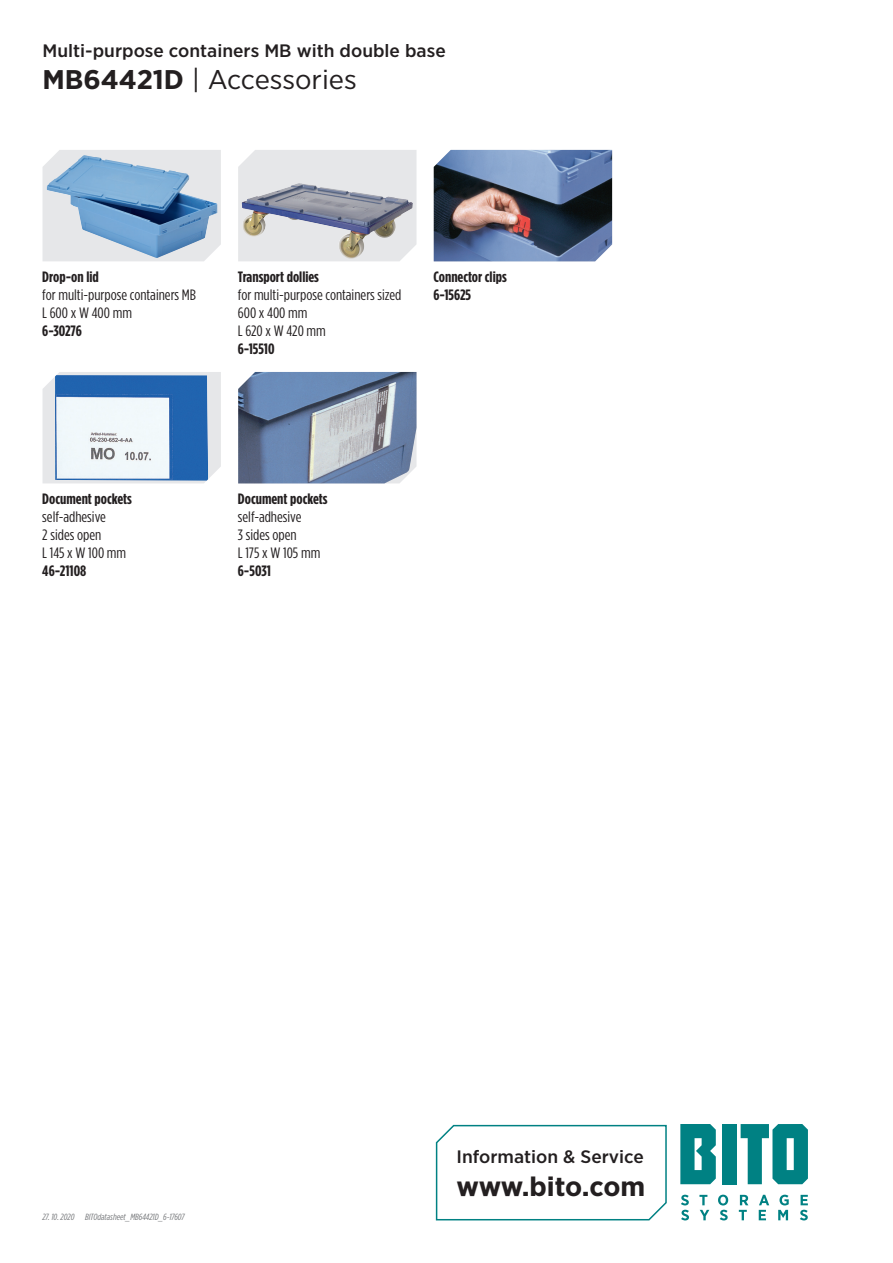
<style>
.page{position:relative;width:893px;height:1263px;background:#fff}
.page>*{position:absolute;margin:0;border:0;box-sizing:border-box;transform-origin:0 0}
.t1{font:27px "Gotham Narrow";color:#231f20;scale:1.1 1}
.t2{font:700 27px "Gotham Narrow";letter-spacing:-.015em;color:#231f20;scale:1.1 1}
.t3{font:500 18px "Gotham Narrow";color:#231f20;scale:1.1 1}
.t4{font:15px/18px "Gotham Condensed";color:#231f20;scale:1.1 1}
.t5{font:700 15px/18px "Gotham Condensed";color:#231f20;scale:1.1 1}
.t6{font:italic 9px "Gotham Condensed";color:#76787b;scale:1.1 1}
.s1{font-weight:700}
</style>
<div class="page">
<div style="left:723px;top:1124px;width:14px;height:60px;background:#008183"></div>
<svg style="left:680px;top:1124px;width:36px;height:60px;background:#229193"></svg>
<svg style="left:741px;top:1124px;width:67px;height:60px"></svg>
<svg style="left:681px;top:1195px;width:8px;height:25px"></svg>
<svg style="left:699px;top:1195px;width:10px;height:25px"></svg>
<svg style="left:718px;top:1195px;width:10px;height:25px"></svg>
<svg style="left:739px;top:1195px;width:9px;height:25px"></svg>
<svg style="left:759px;top:1195px;width:10px;height:25px"></svg>
<svg style="left:778px;top:1195px;width:11px;height:25px"></svg>
<svg style="left:800px;top:1195px;width:8px;height:25px"></svg>
<svg style="left:435px;top:1124px;width:232px;height:97px"></svg>
<img style="left:238px;top:372px;width:178px;height:111px">
<svg style="left:43px;top:372px;width:178px;height:111px;background:#e7e8ea"></svg>
<img style="left:55px;top:375px;width:153px;height:106px">
<img style="left:434px;top:150px;width:178px;height:111px">
<div style="left:238px;top:150px;width:178px;height:111px;background:#e6e7e9"></div>
<img style="left:241px;top:183px;width:172px;height:77px">
<svg style="left:43px;top:150px;width:178px;height:111px;background:#e8e9ea"></svg>
<img style="left:47px;top:155px;width:171px;height:103px">
<p class="t3" style="left:43px;top:39px;width:368px">Multi-purpose containers MB with double base</p>
<h1 class="t1" style="left:43px;top:63px;width:287px"><span class="s1">MB64421D</span> | Accessories</h1>
<p class="t5" style="left:42px;top:268px;width:53px">Drop-on lid</p>
<p class="t4" style="left:42px;top:285px;width:141px">for multi-purpose containers MB<br>L 600 x W 400 mm</p>
<p class="t5" style="left:42px;top:322px;width:38px">6-30276</p>
<p class="t5" style="left:238px;top:268px;width:75px">Transport dollies</p>
<p class="t4" style="left:238px;top:285px;width:150px">for multi-purpose containers sized<br>600 x 400 mm<br>L 620 x W 420 mm</p>
<p class="t5" style="left:238px;top:340px;width:35px">6-15510</p>
<p class="t5" style="left:433px;top:268px;width:68px">Connector clips<br>6-15625</p>
<p class="t5" style="left:42px;top:490px;width:83px">Document pockets</p>
<p class="t4" style="left:42px;top:508px;width:78px">self-adhesive<br>2 sides open<br>L 145 x W 100 mm</p>
<p class="t5" style="left:42px;top:562px;width:42px">46-21108</p>
<p class="t5" style="left:238px;top:490px;width:83px">Document pockets</p>
<p class="t4" style="left:238px;top:508px;width:76px">self-adhesive<br>3 sides open<br>L 175 x W 105 mm</p>
<p class="t5" style="left:238px;top:562px;width:32px">6-5031</p>
<p class="t6" style="left:43px;top:1212px;width:31px">27. 10. 2020</p>
<p class="t6" style="left:85px;top:1212px;width:92px">BITOdatasheet_MB64421D_6-17607</p>
<p class="t3" style="left:457px;top:1145px;width:172px">Information &amp; Service</p>
<h1 class="t2" style="left:457px;top:1169px;width:173px">www.bito.com</h1>
</div>
